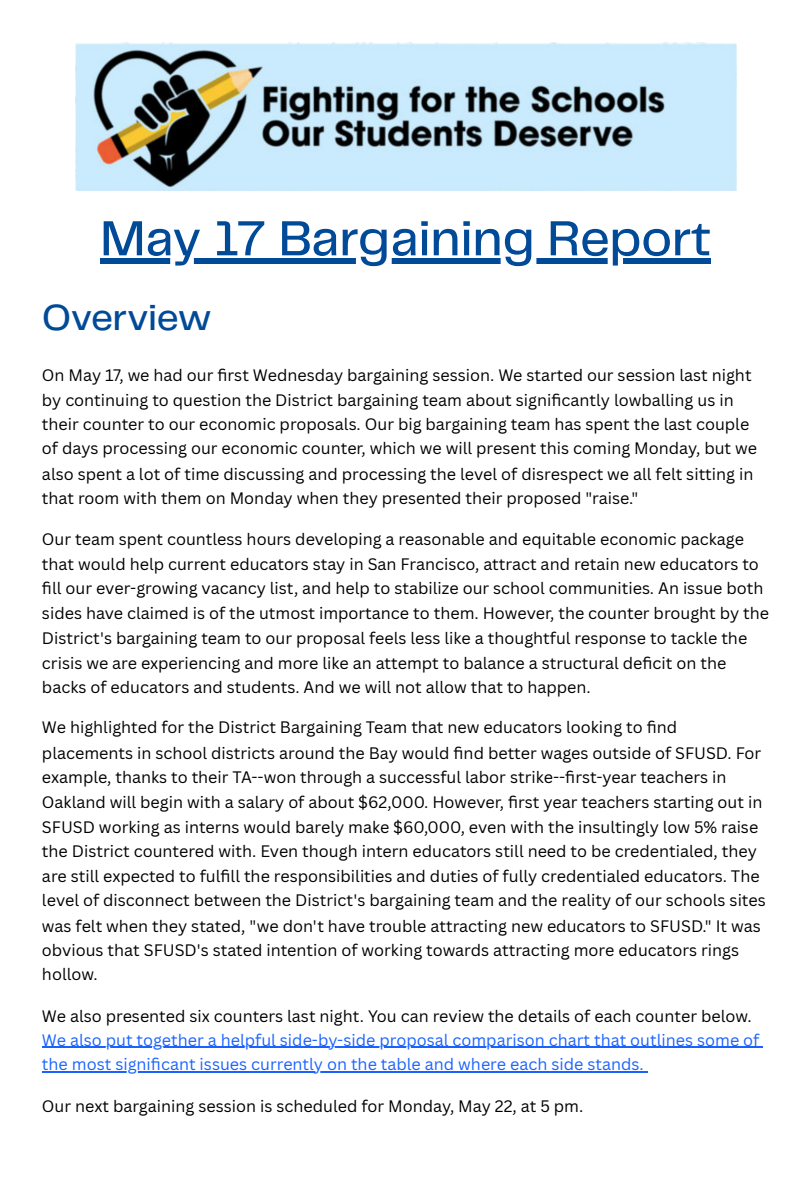
<style>
.page{position:relative;width:810px;height:1181px;background:#fff}
.page>*{position:absolute;margin:0;border:0;box-sizing:border-box;transform-origin:0 0}
.t1{font:500 51.15px "Telegraf";letter-spacing:-.01em;color:#004a98}
.t2{font:500 37.65px "Telegraf";letter-spacing:-.01em;color:#004a98}
.t3{font:16.2px/24.6px "Canva Sans";color:#000}
.t4{font:16.2px/24.3px "Canva Sans";color:#1a62ff}
.s1{color:#000}
</style>
<div class="page">
<svg style="left:100px;top:258px;width:611px;height:5px;fill:#004a98"></svg>
<hr style="left:42px;top:1046px;width:717px;height:1px;background:#1a62ff">
<hr style="left:42px;top:1071px;width:602px;height:1px;background:#1a62ff">
<img style="left:75px;top:42px;width:661px;height:149px">
<p class="t1" style="left:100px;top:216px;width:612px">May 17 Bargaining Report</p>
<p class="t2" style="left:42px;top:301px;width:171px">Overview</p>
<p class="t3" style="left:42px;top:362px;width:717px">On May 17, we had our fi rst Wednesday bargaining session. We started our session last night by continuing to question the District bargaining team about signifi cantly lowballing us in their counter to our economic proposals. Our big bargaining team has spent the last couple of days processing our economic counter, which we will present this coming Monday, but we also spent a lot of time discussing and processing the level of disrespect we all felt sitting in that room with them on Monday when they presented their proposed "raise."</p>
<p class="t3" style="left:42px;top:527px;width:729px">Our team spent countless hours developing a reasonable and equitable economic package that would help current educators stay in San Francisco, attract and retain new educators to<br>fi ll our ever-growing vacancy list, and help to stabilize our school communities. An issue both sides have claimed is of the utmost importance to them. However, the counter brought by the District's bargaining team to our proposal feels less like a thoughtful response to tackle the crisis we are experiencing and more like an attempt to balance a structural defi cit on the backs of educators and students. And we will not allow that to happen.</p>
<p class="t3" style="left:42px;top:715px;width:725px">We highlighted for the District Bargaining Team that new educators looking to fi nd placements in school districts around the Bay would fi nd better wages outside of SFUSD. For example, thanks to their TA--won through a successful labor strike--fi rst-year teachers in Oakland will begin with a salary of about $62,000. However, fi rst year teachers starting out in SFUSD working as interns would barely make $60,000, even with the insultingly low 5% raise the District countered with. Even though intern educators still need to be credentialed, they are still expected to fulfi ll the responsibilities and duties of fully credentialed educators. The level of disconnect between the District's bargaining team and the reality of our schools sites was felt when they stated, "we don't have trouble attracting new educators to SFUSD." It was obvious that SFUSD's stated intention of working towards attracting more educators rings hollow.</p>
<p class="t4" style="left:42px;top:1003px;width:719px"><span class="s1">We also presented six counters last night. You can review the details of each counter below.<br></span>We also put together a helpful side-by-side proposal comparison chart that outlines some of the most signifi cant issues currently on the table and where each side stands.</p>
<p class="t3" style="left:42px;top:1092px;width:543px">Our next bargaining session is scheduled for Monday, May 22, at 5 pm.</p>
</div>
